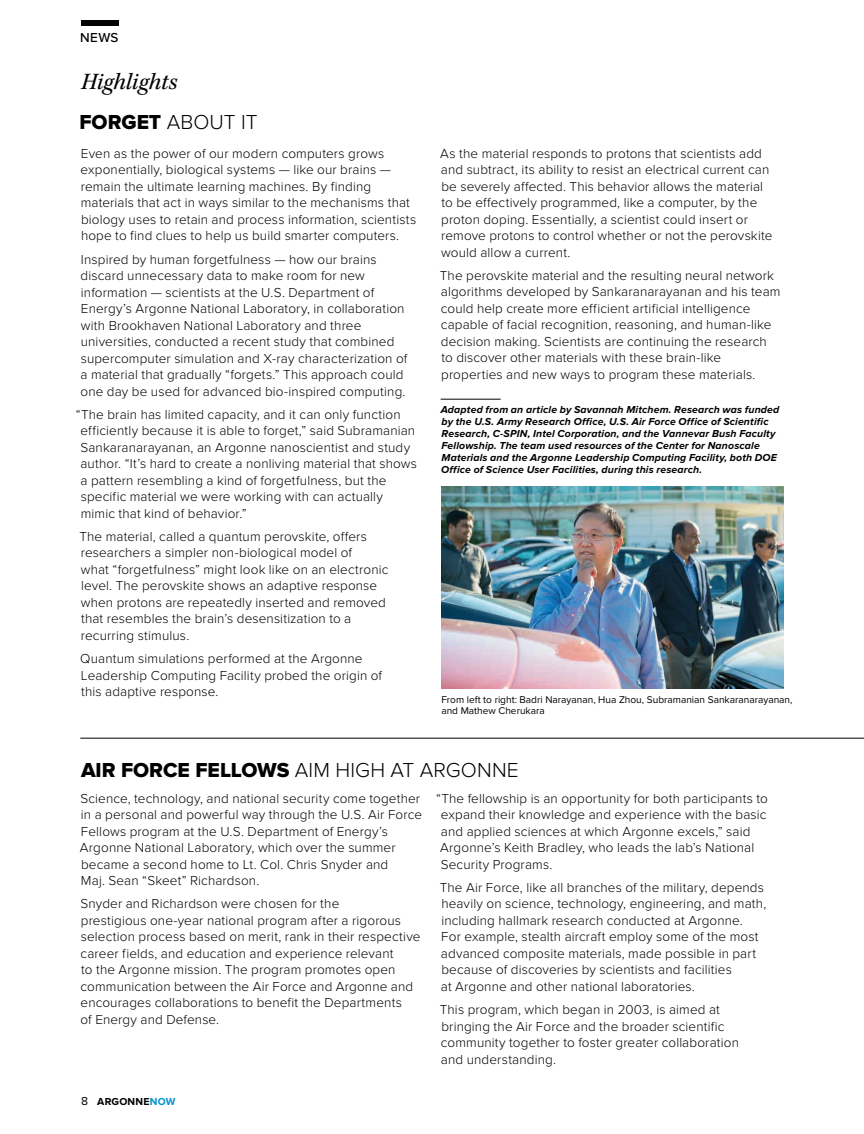
<style>
.page{position:relative;width:864px;height:1134px;background:#fff}
.page>*{position:absolute;margin:0;border:0;box-sizing:border-box;transform-origin:0 0}
.t1{font:italic 24px "Kepler Std";color:#000001}
.t2{font:300 21px "Proxima Nova";letter-spacing:.005em;color:#000001}
.t3{font:300 13.5px/16.5px "Proxima Nova";letter-spacing:.01em;color:#000001}
.t4{font:500 13.5px "Proxima Nova";color:#000001}
.t5{font:italic 700 10.5px/12px "Proxima Nova";letter-spacing:.015em;color:#000001}
.t6{font:700 10.5px "Proxima Nova";letter-spacing:.025em;color:#000001}
.t7{font:10.2px/11.2px "Proxima Nova";color:#000001}
.s1{font-family:"Proxima Nova Extrabld";font-weight:400}
.s2{font-weight:400;font-size:12px}
.s3{color:#0093d0}
</style>
<div class="page">
<hr style="left:441px;top:399px;width:60px;height:1px;background:#000001">
<img style="left:441px;top:486px;width:342px;height:203px">
<div style="left:81px;top:20px;width:37px;height:6px;background:#000001"></div>
<hr style="left:80px;top:738px;width:784px;height:1px;background:#000001">
<p class="t4" style="left:80px;top:29px;width:40px">NEWS</p>
<h1 class="t1" style="left:81px;top:68px;width:98px">Highlights</h1>
<h2 class="t2" style="left:80px;top:110px;width:180px"><span class="s1">FORGET</span> ABOUT IT</h2>
<p class="t3" style="left:81px;top:145px;width:337px">Even as the power of our modern computers grows exponentially, biological systems — like our brains — remain the ultimate learning machines. By finding materials that act in ways similar to the mechanisms that biology uses to retain and process information, scientists hope to find clues to help us build smarter computers.</p>
<p class="t3" style="left:81px;top:251px;width:328px">Inspired by human forgetfulness — how our brains discard unnecessary data to make room for new information — scientists at the U.S. Department of Energy’s Argonne National Laboratory, in collaboration with Brookhaven National Laboratory and three universities, conducted a recent study that combined supercomputer simulation and X-ray characterization of a material that gradually “forgets.” This approach could one day be used for advanced bio-inspired computing.</p>
<p class="t3" style="left:80px;top:406px;width:338px;text-indent:-5px">“The brain has limited capacity, and it can only function efficiently because it is able to forget,” said Subramanian Sankaranarayanan, an Argonne nanoscientist and study author. “It’s hard to create a nonliving material that shows a pattern resembling a kind of forgetfulness, but the specific material we were working with can actually mimic that kind of behavior.”</p>
<p class="t3" style="left:79px;top:529px;width:310px">The material, called a quantum perovskite, offers researchers a simpler non-biological model of<br>what “forgetfulness” might look like on an electronic level. The perovskite shows an adaptive response when protons are repeatedly inserted and removed that resembles the brain’s desensitization to a recurring stimulus.</p>
<p class="t3" style="left:80px;top:651px;width:303px">Quantum simulations performed at the Argonne<br>Leadership Computing Facility probed the origin of this adaptive response.</p>
<p class="t3" style="left:440px;top:145px;width:334px">As the material responds to protons that scientists add and subtract, its ability to resist an electrical current can be severely affected. This behavior allows the material to be effectively programmed, like a computer, by the proton doping. Essentially, a scientist could insert or remove protons to control whether or not the perovskite would allow a current.</p>
<p class="t3" style="left:440px;top:268px;width:342px">The perovskite material and the resulting neural network algorithms developed by Sankaranarayanan and his team could help create more efficient artificial intelligence capable of facial recognition, reasoning, and human-like decision making. Scientists are continuing the research to discover other materials with these brain-like properties and new ways to program these materials.</p>
<p class="t5" style="left:441px;top:404px;width:340px">Adapted from an article by Savannah Mitchem. Research was funded by the U.S. Army Research Office, U.S. Air Force Office of Scientific Research, C-SPIN, Intel Corporation, and the Vannevar Bush Faculty Fellowship. The team used resources of the Center for Nanoscale Materials and the Argonne Leadership Computing Facility, both DOE Office of Science User Facilities, during this research.</p>
<p class="t7" style="left:441px;top:694px;width:353px">From left to right: Badri Narayanan, Hua Zhou, Subramanian Sankaranarayanan, and Mathew Cherukara</p>
<h2 class="t2" style="left:81px;top:758px;width:439px"><span class="s1">AIR FORCE FELLOWS</span> AIM HIGH AT ARGONNE</h2>
<p class="t3" style="left:80px;top:790px;width:344px">Science, technology, and national security come together in a personal and powerful way through the U.S. Air Force Fellows program at the U.S. Department of Energy’s Argonne National Laboratory, which over the summer became a second home to Lt. Col. Chris Snyder and<br>Maj. Sean “Skeet” Richardson.</p>
<p class="t3" style="left:80px;top:896px;width:342px">Snyder and Richardson were chosen for the<br>prestigious one-year national program after a rigorous selection process based on merit, rank in their respective career fields, and education and experience relevant<br>to the Argonne mission. The program promotes open communication between the Air Force and Argonne and encourages collaborations to benefit the Departments<br>of Energy and Defense.</p>
<p class="t6" style="left:81px;top:1095px;width:96px"><span class="s2">8</span> ARGONNE<span class="s3">NOW</span></p>
<p class="t3" style="left:440px;top:790px;width:329px;text-indent:-4px">“The fellowship is an opportunity for both participants to expand their knowledge and experience with the basic and applied sciences at which Argonne excels,” said Argonne’s Keith Bradley, who leads the lab’s National Security Programs.</p>
<p class="t3" style="left:440px;top:880px;width:328px">The Air Force, like all branches of the military, depends heavily on science, technology, engineering, and math, including hallmark research conducted at Argonne.<br>For example, stealth aircraft employ some of the most advanced composite materials, made possible in part because of discoveries by scientists and facilities<br>at Argonne and other national laboratories.</p>
<p class="t3" style="left:440px;top:1002px;width:301px">This program, which began in 2003, is aimed at bringing the Air Force and the broader scientific community together to foster greater collaboration and understanding.</p>
</div>
